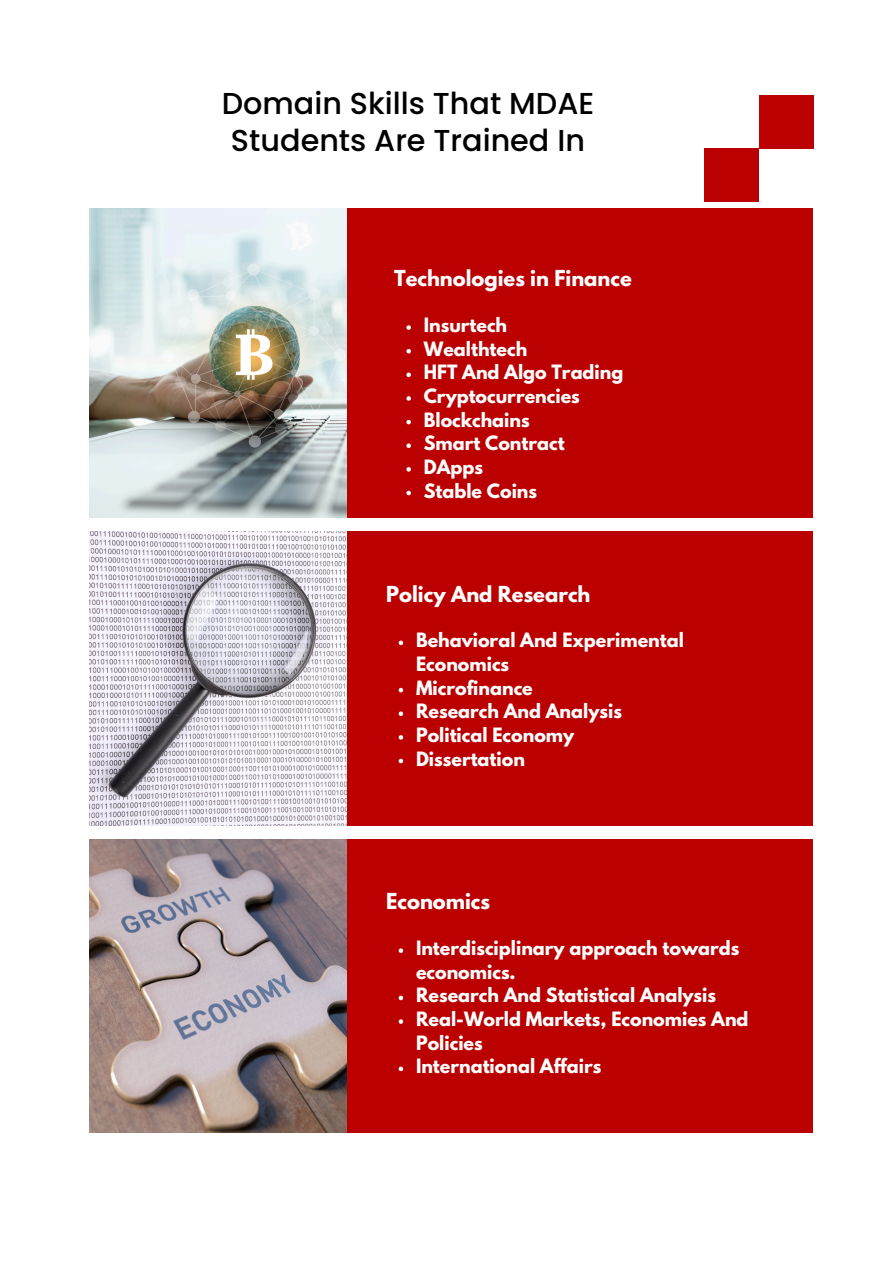
<style>
.page{position:relative;width:894px;height:1264px;background:#fff}
.page>*{position:absolute;margin:0;border:0;box-sizing:border-box;transform-origin:0 0}
.t1{font:500 30.3px/36.3px "Poppins";color:#000;text-align:center}
.t2{font:700 19.5px "League Spartan";color:#fff}
.t3{font:700 17.55px/23.7px "League Spartan";color:#fff}
</style>
<div class="page">
<div style="left:89px;top:209px;width:723px;height:309px;background:#bb0002"></div>
<img style="left:89px;top:209px;width:257px;height:308px">
<div style="left:89px;top:532px;width:724px;height:293px;background:#bb0002"></div>
<img style="left:89px;top:532px;width:257px;height:293px">
<div style="left:89px;top:839px;width:723px;height:293px;background:#bb0002"></div>
<img style="left:89px;top:839px;width:257px;height:293px">
<svg style="left:406px;top:325px;width:5px;height:5px"></svg>
<svg style="left:406px;top:349px;width:5px;height:4px"></svg>
<svg style="left:406px;top:372px;width:5px;height:5px"></svg>
<svg style="left:406px;top:396px;width:5px;height:5px"></svg>
<svg style="left:406px;top:420px;width:5px;height:4px"></svg>
<svg style="left:406px;top:443px;width:5px;height:5px"></svg>
<svg style="left:406px;top:467px;width:5px;height:4px"></svg>
<svg style="left:406px;top:491px;width:5px;height:4px"></svg>
<div style="left:704px;top:148px;width:54px;height:53px;background:#bb0002"></div>
<div style="left:758px;top:96px;width:54px;height:53px;background:#bb0002"></div>
<svg style="left:398px;top:640px;width:5px;height:5px"></svg>
<svg style="left:398px;top:688px;width:5px;height:4px"></svg>
<svg style="left:398px;top:711px;width:5px;height:5px"></svg>
<svg style="left:398px;top:735px;width:5px;height:4px"></svg>
<svg style="left:398px;top:758px;width:5px;height:5px"></svg>
<svg style="left:398px;top:948px;width:5px;height:4px"></svg>
<svg style="left:398px;top:995px;width:5px;height:5px"></svg>
<svg style="left:398px;top:1019px;width:5px;height:4px"></svg>
<svg style="left:398px;top:1066px;width:5px;height:5px"></svg>
<h2 class="t1" style="left:221px;top:86px;width:374px">Domain Skills That MDAE<br>Students Are Trained In</h2>
<p class="t2" style="left:394px;top:269px;width:239px">Technologies in Finance</p>
<p class="t3" style="left:423px;top:315px;width:85px">Insurtech</p>
<p class="t3" style="left:423px;top:339px;width:105px">Wealthtech</p>
<p class="t3" style="left:423px;top:362px;width:201px">HFT And Algo Trading</p>
<p class="t3" style="left:423px;top:386px;width:157px">Cryptocurrencies</p>
<p class="t3" style="left:423px;top:410px;width:107px">Blockchains</p>
<p class="t3" style="left:423px;top:433px;width:142px">Smart Contract</p>
<p class="t3" style="left:423px;top:457px;width:61px">DApps</p>
<p class="t3" style="left:423px;top:481px;width:115px">Stable Coins</p>
<p class="t2" style="left:386px;top:584px;width:206px">Policy And Research</p>
<p class="t3" style="left:416px;top:630px;width:269px">Behavioral And Experimental<br>Economics</p>
<p class="t3" style="left:416px;top:678px;width:118px">Microfinance</p>
<p class="t3" style="left:416px;top:701px;width:207px">Research And Analysis</p>
<p class="t3" style="left:416px;top:725px;width:160px">Political Economy</p>
<p class="t3" style="left:416px;top:748px;width:110px">Dissertation</p>
<p class="t2" style="left:386px;top:891px;width:105px">Economics</p>
<h2 class="t3" style="left:416px;top:938px;width:325px">Interdisciplinary approach towards economics.</h2>
<p class="t3" style="left:416px;top:985px;width:301px">Research And Statistical Analysis</p>
<p class="t3" style="left:416px;top:1009px;width:334px">Real-World Markets, Economies And<br>Policies</p>
<p class="t3" style="left:416px;top:1056px;width:187px">International Affairs</p>
</div>
